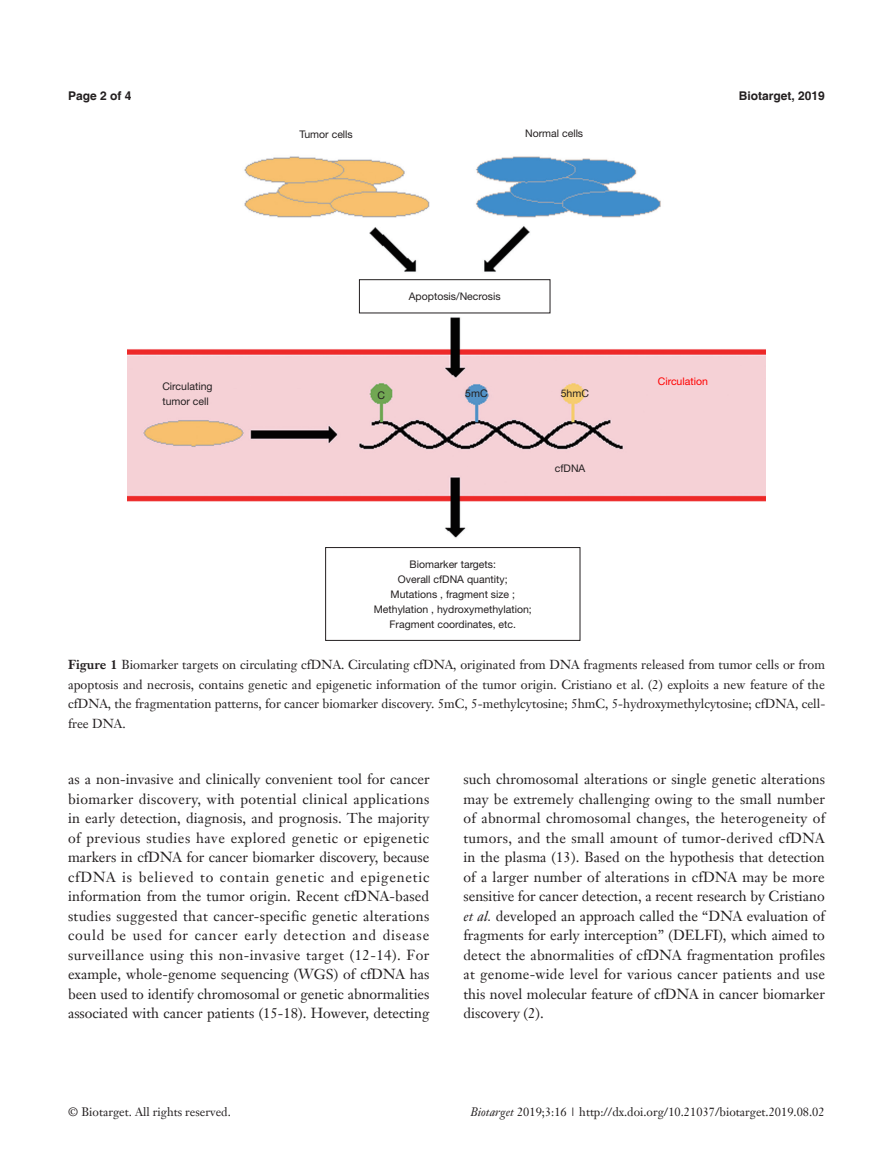
<style>
.page{position:relative;width:893px;height:1170px;background:#fff}
.page>*{position:absolute;margin:0;border:0;box-sizing:border-box;transform-origin:0 0}
.t1{font:14.25px/19.5px "Janson Text LT";color:#231f20;text-align:justify}
.t2{font:12.75px/19.5px "Janson Text LT";color:#231f20;text-align:justify}
.t3{font:12px "Janson Text LT";color:#231f20}
.t4{font:700 12px "Helvetica";color:#231f20}
.t5{font:10.5px/15px "Helvetica Neue LT Pro";color:#231f20}
.t6{font:10.5px "Helvetica Neue LT Pro";color:#f00}
.s1{font-weight:700}
.s2{font-style:italic}
</style>
<div class="page">
<img style="left:127px;top:156px;width:638px;height:382px">
<div style="left:359px;top:279px;width:191px;height:34px;border:1px solid #231f20"></div>
<div style="left:325px;top:547px;width:255px;height:93px;border:1px solid #231f20"></div>
<p class="t4" style="left:68px;top:88px;width:65px">Page 2 of 4</p>
<p class="t4" style="left:739px;top:88px;width:88px">Biotarget, 2019</p>
<p class="t5" style="left:162px;top:378px;width:52px">Circulating tumor cell</p>
<p class="t5" style="left:299px;top:127px;width:55px">Tumor cells</p>
<p class="t5" style="left:525px;top:125px;width:60px">Normal cells</p>
<p class="t5" style="left:409px;top:288px;width:93px">Apoptosis/Necrosis</p>
<p class="t5" style="left:377px;top:387px;width:9px">C</p>
<p class="t5" style="left:465px;top:386px;width:24px">5mC</p>
<p class="t5" style="left:561px;top:386px;width:30px">5hmC</p>
<p class="t5" style="left:555px;top:461px;width:32px">cfDNA</p>
<p class="t5" style="left:410px;top:556px;width:88px">Biomarker targets:</p>
<p class="t5" style="left:398px;top:571px;width:111px">Overall cfDNA quantity;</p>
<p class="t5" style="left:391px;top:586px;width:126px">Mutations , fragment size ;</p>
<p class="t5" style="left:374px;top:601px;width:160px">Methylation , hydroxymethylation;</p>
<p class="t5" style="left:390px;top:616px;width:128px">Fragment coordinates, etc.</p>
<p class="t6" style="left:658px;top:375px;width:52px">Circulation</p>
<p class="t2" style="left:68px;top:654px;width:759px"><span class="s1">Figure 1</span> Biomarker targets on circulating cfDNA. Circulating cfDNA, originated from DNA fragments released from tumor cells or from apoptosis and necrosis, contains genetic and epigenetic information of the tumor origin. Cristiano et al. (2) exploits a new feature of the cfDNA, the fragmentation patterns, for cancer biomarker discovery. 5mC, 5-methylcytosine; 5hmC, 5-hydroxymethylcytosine; cfDNA, cell&shy;free DNA.</p>
<p class="t1" style="left:68px;top:769px;width:363px">as a non-invasive and clinically convenient tool for cancer biomarker discovery, with potential clinical applications in early detection, diagnosis, and prognosis. The majority of previous studies have explored genetic or epigenetic markers in cfDNA for cancer biomarker discovery, because cfDNA is believed to contain genetic and epigenetic information from the tumor origin. Recent cfDNA-based studies suggested that cancer-specific genetic alterations could be used for cancer early detection and disease surveillance using this non-invasive target (12-14). For example, whole-genome sequencing (WGS) of cfDNA has been used to identify chromosomal or genetic abnormalities associated with cancer patients (15-18). However, detecting</p>
<p class="t1" style="left:463px;top:769px;width:363px">such chromosomal alterations or single genetic alterations may be extremely challenging owing to the small number of abnormal chromosomal changes, the heterogeneity of tumors, and the small amount of tumor-derived cfDNA in the plasma (13). Based on the hypothesis that detection of a larger number of alterations in cfDNA may be more sensitive for cancer detection, a recent research by Cristiano <span class="s2">et al.</span> developed an approach called the “DNA evaluation of fragments for early interception” (DELFI), which aimed to detect the abnormalities of cfDNA fragmentation profiles at genome-wide level for various cancer patients and use this novel molecular feature of cfDNA in cancer biomarker discovery (2).</p>
<p class="t3" style="left:68px;top:1104px;width:164px">© Biotarget. All rights reserved.</p>
<p class="t3" style="left:471px;top:1104px;width:356px"><span class="s2">Biotarget</span> 2019;3:16 | http://dx.doi.org/10.21037/biotarget.2019.08.02</p>
</div>
